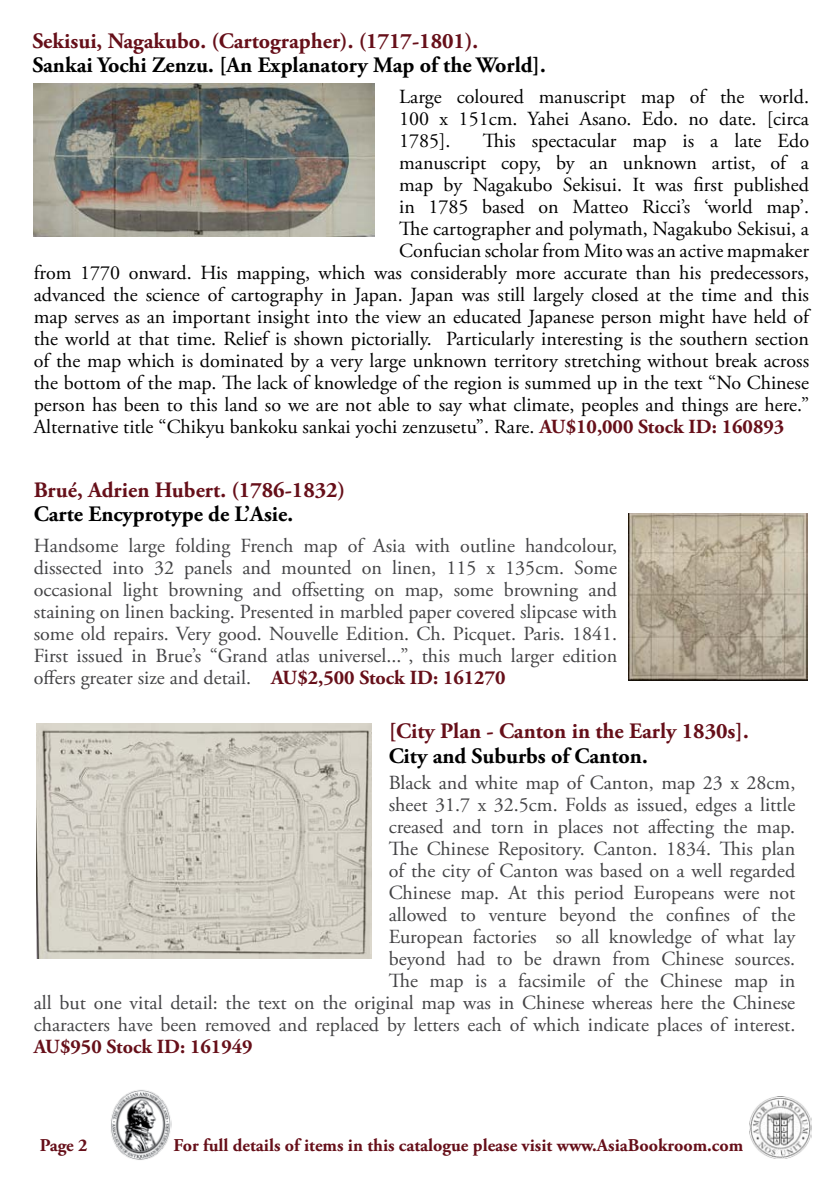
<style>
.page{position:relative;width:840px;height:1191px;background:#fff}
.page>*{position:absolute;margin:0;border:0;box-sizing:border-box;transform-origin:0 0}
.t1{font:700 22px "Adobe Garamond Pro";color:#660f19}
.t2{font:700 22px "Adobe Garamond Pro";color:#000}
.t3{font:20px/22px "Adobe Garamond Pro";color:#434345;text-align:justify}
.t4{font:20px/22px "Adobe Garamond Pro";color:#000;text-align:justify}
.t5{font:700 20px "Adobe Garamond Pro";color:#660f19}
.t6{font:700 18px "Adobe Garamond Pro";color:#660f19}
.s1{font-weight:700;color:#660f19}
</style>
<div class="page">
<img style="left:749px;top:1096px;width:62px;height:62px">
<img style="left:111px;top:1090px;width:60px;height:70px">
<img style="left:34px;top:84px;width:340px;height:153px">
<img style="left:628px;top:513px;width:179px;height:167px">
<img style="left:36px;top:723px;width:335px;height:235px">
<p class="t1" style="left:32px;top:28px;width:447px">Sekisui, Nagakubo. (Cartographer). (1717-1801).</p>
<p class="t2" style="left:32px;top:53px;width:514px">Sankai Yochi Zenzu. [An Explanatory Map of the World].</p>
<p class="t4" style="left:399px;top:87px;width:411px">Large coloured manuscript map of the world.<br>100 x 151cm. Yahei Asano. Edo. no date. [circa 1785].</p>
<p class="t4" style="left:482px;top:131px;width:327px">This spectacular map is a late Edo</p>
<p class="t4" style="left:399px;top:153px;width:411px">manuscript copy, by an unknown artist, of a</p>
<p class="t4" style="left:399px;top:175px;width:411px">map by Nagakubo Sekisui. It was first published</p>
<p class="t4" style="left:399px;top:197px;width:411px">in 1785 based on Matteo Ricci’s ‘world map’.</p>
<p class="t4" style="left:399px;top:219px;width:411px">The cartographer and polymath, Nagakubo Sekisui, a</p>
<p class="t4" style="left:399px;top:241px;width:411px">Confucian scholar from Mito was an active mapmaker</p>
<p class="t4" style="left:34px;top:263px;width:776px">from 1770 onward. His mapping, which was considerably more accurate than his predecessors,</p>
<p class="t4" style="left:34px;top:285px;width:776px">advanced the science of cartography in Japan. Japan was still largely closed at the time and this</p>
<p class="t4" style="left:34px;top:307px;width:776px">map serves as an important insight into the view an educated Japanese person might have held of</p>
<p class="t4" style="left:34px;top:329px;width:776px">the world at that time. Relief is shown pictorially. Particularly interesting is the southern section</p>
<p class="t4" style="left:34px;top:351px;width:776px">of the map which is dominated by a very large unknown territory stretching without break across</p>
<p class="t4" style="left:34px;top:373px;width:776px">the bottom of the map. The lack of knowledge of the region is summed up in the text “No Chinese</p>
<p class="t4" style="left:34px;top:395px;width:776px">person has been to this land so we are not able to say what climate, peoples and things are here.”</p>
<p class="t4" style="left:34px;top:417px;width:751px">Alternative title “Chikyu bankoku sankai yochi zenzusetu”. Rare. <span class="s1">AU$10,000 Stock ID: 160893</span></p>
<p class="t1" style="left:34px;top:477px;width:313px">Brué, Adrien Hubert. (1786-1832)</p>
<p class="t2" style="left:34px;top:501px;width:261px">Carte Encyprotype de L’Asie.</p>
<p class="t3" style="left:34px;top:535px;width:584px">Handsome large folding French map of Asia with outline handcolour, dissected into 32 panels and mounted on linen, 115 x 135cm. Some occasional light browning and offsetting on map, some browning and staining on linen backing. Presented in marbled paper covered slipcase with some old repairs. Very good. Nouvelle Edition. Ch. Picquet. Paris. 1841.<br>First issued in Brue’s “Grand atlas universel...”, this much larger edition offers greater size and detail. <span class="s1">AU$2,500 Stock ID: 161270</span></p>
<p class="t1" style="left:388px;top:718px;width:361px">[City Plan - Canton in the Early 1830s].</p>
<p class="t2" style="left:388px;top:743px;width:260px">City and Suburbs of Canton.</p>
<p class="t3" style="left:34px;top:772px;width:762px;text-align:right">Black and white map of Canton, map 23 x 28cm,<br>sheet 31.7 x 32.5cm. Folds as issued, edges a little<br>creased and torn in places not affecting the map.<br>The Chinese Repository. Canton. 1834. This plan<br>of the city of Canton was based on a well regarded<br>Chinese map. At this period Europeans were not<br>allowed to venture beyond the confines of the<br>European factories so all knowledge of what lay<br>beyond had to be drawn from Chinese sources.<br>The map is a facsimile of the Chinese map in<br>all but one vital detail: the text on the original map was in Chinese whereas here the Chinese characters have been removed and replaced by letters each of which indicate places of interest.</p>
<p class="t5" style="left:34px;top:1035px;width:220px">AU$950 Stock ID: 161949</p>
<p class="t6" style="left:40px;top:1135px;width:49px">Page 2</p>
<p class="t6" style="left:173px;top:1135px;width:571px">For full details of items in this catalogue please visit www.AsiaBookroom.com</p>
</div>
